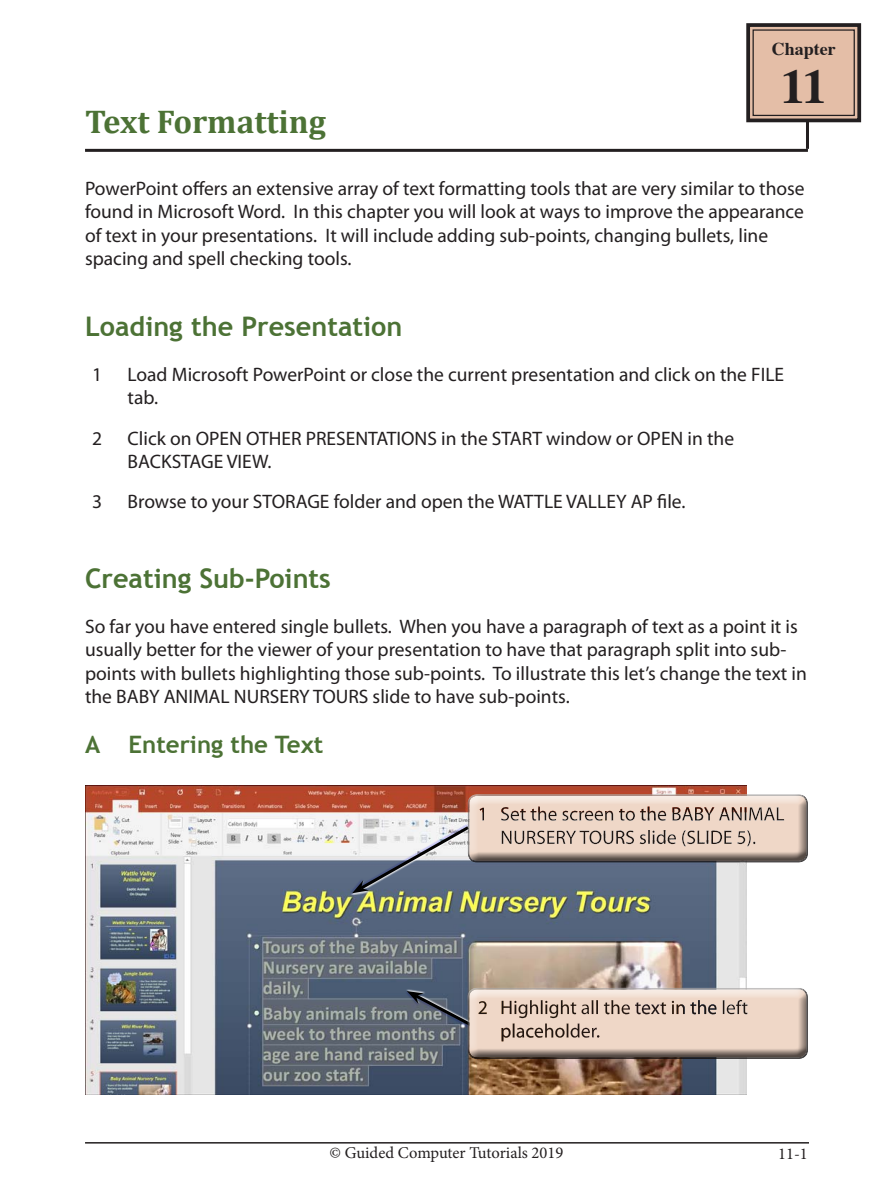
<style>
.page{position:relative;width:893px;height:1191px;background:#fff}
.page>*{position:absolute;margin:0;border:0;box-sizing:border-box;transform-origin:0 0}
.Index_section{font:700 48.3px "Times";color:#231f20}
.Chapter_Title{font:700 33px "Cambria";color:#4c7235}
.Sub-Head{font:700 27px "Trebuchet MS";color:#4c7235}
.Sub-Head_point{font:700 24px "Trebuchet MS";color:#4c7235}
.Paragraph{font:19.5px/23.4px "Myriad Pro";color:#231f20}
.Body{font:19.5px/23.4px "Myriad Pro";color:#231f20}
.Index_section-2{font:700 18px "Times";color:#231f20}
.Body-2{font:16.5px "Minion Pro";color:#231f20}
</style>
<div class="page">
<hr style="left:85px;top:1142px;width:724px;height:1px;background:#231f20">
<hr style="left:85px;top:149px;width:723px;height:3px;background:#231f20">
<hr style="left:806px;top:121px;width:3px;height:28px;background:#231f20">
<svg style="left:746px;top:23px;width:116px;height:100px;background:#c8a894"></svg>
<div style="left:752px;top:29px;width:103px;height:87px;border:1px solid #231f20"></div>
<img style="left:85px;top:786px;width:661px;height:308px">
<div style="left:350px;top:823px;width:120px;height:71px;background:#00f;opacity:.18"></div>
<div style="left:405px;top:989px;width:68px;height:39px;background:#00f;opacity:.18"></div>
<svg style="left:352px;top:794px;width:395px;height:99px"></svg>
<div style="left:467px;top:791px;width:342px;height:65px;background:#fff;opacity:.75"></div>
<div style="left:467px;top:795px;width:342px;height:68px;background:#231f20;opacity:.75"></div>
<svg style="left:407px;top:988px;width:61px;height:71px;background:#5c6673"></svg>
<div style="left:468px;top:985px;width:340px;height:67px;background:#fff;opacity:.75"></div>
<div style="left:468px;top:989px;width:340px;height:71px;background:#231f20;opacity:.75"></div>
<p class="Chapter_Title" style="left:85px;top:98px;width:242px">Text Formatting</p>
<p class="Index_section-2" style="left:772px;top:31px;width:65px">Chapter</p>
<p class="Index_section" style="left:781px;top:40px;width:47px">11</p>
<p class="Paragraph" style="left:85px;top:176px;width:721px">PowerPoint offers an extensive array of text formatting tools that are very similar to those found in Microsoft Word. In this chapter you will look at ways to improve the appearance of text in your presentations. It will include adding sub-points, changing bullets, line spacing and spell checking tools.</p>
<p class="Sub-Head" style="left:85px;top:309px;width:319px">Loading the Presentation</p>
<p class="Body" style="left:92px;top:362px;width:12px">1</p>
<p class="Body" style="left:128px;top:362px;width:658px">Load Microsoft PowerPoint or close the current presentation and click on the FILE tab.</p>
<p class="Body" style="left:92px;top:426px;width:12px">2</p>
<p class="Body" style="left:128px;top:426px;width:608px">Click on OPEN OTHER PRESENTATIONS in the START window or OPEN in the<br>BACKSTAGE VIEW.</p>
<p class="Body" style="left:92px;top:490px;width:12px">3</p>
<p class="Body" style="left:128px;top:490px;width:559px">Browse to your STORAGE folder and open the WATTLE VALLEY AP file.</p>
<p class="Sub-Head" style="left:85px;top:562px;width:247px">Creating Sub-Points</p>
<p class="Paragraph" style="left:85px;top:614px;width:723px">So far you have entered single bullets. When you have a paragraph of text as a point it is usually better for the viewer of your presentation to have that paragraph split into sub&shy;points with bullets highlighting those sub-points. To illustrate this let’s change the text in the BABY ANIMAL NURSERY TOURS slide to have sub-points.</p>
<p class="Sub-Head_point" style="left:85px;top:729px;width:240px">A Entering the Text</p>
<p class="Body-2" style="left:330px;top:1141px;width:235px">© Guided Computer Tutorials 2019</p>
<p class="Body-2" style="left:778px;top:1142px;width:31px">11-1</p>
</div>
